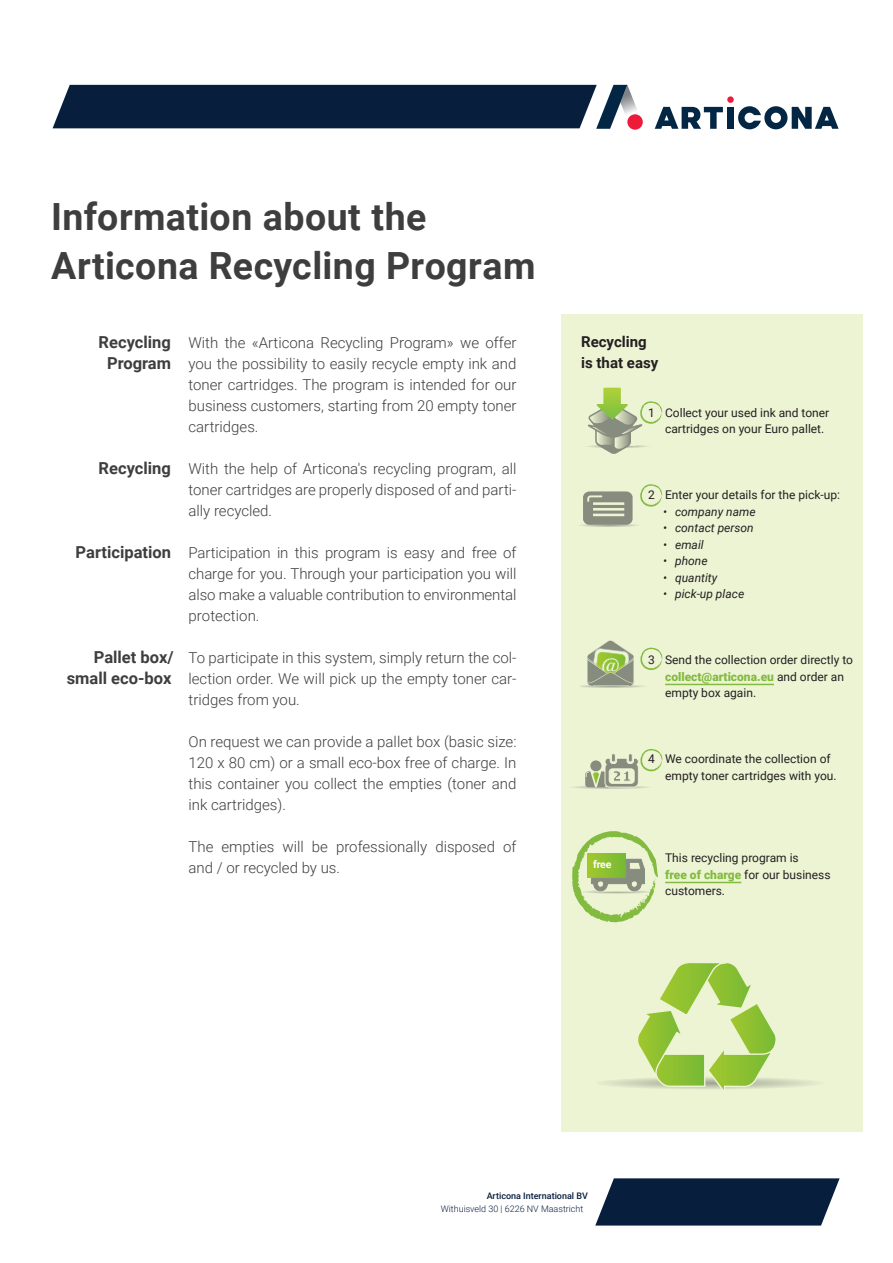
<style>
.page{position:relative;width:893px;height:1263px;background:#fff}
.page>*{position:absolute;margin:0;border:0;box-sizing:border-box;transform-origin:0 0}
.t1{font:700 37.5px/49.5px "Roboto";letter-spacing:.01em;color:#3e3e3f}
.t2{font:700 16.5px/21px "Roboto";color:#3e3e3f;text-align:center}
.t3{font:300 15px/21px "Roboto";color:#3e3e3f;text-align:justify}
.t4{font:700 15px/21px "Roboto";color:#231f20}
.t5{font:12px/16.5px "Roboto";color:#231f20}
.t6{font:italic 12px "Roboto";color:#231f20}
.t7{font:700 10.5px "Roboto";color:#fff}
.t8{font:300 9px "Roboto";color:#071e3d}
.t9{font:500 9px "Roboto";color:#071e3d}
.s1{font-weight:900;color:#82bb40}
</style>
<div class="page">
<svg style="left:595px;top:1178px;width:245px;height:47px;background:#1c314d"></svg>
<div style="left:727px;top:96px;width:7px;height:7px;background:#ed1a3a;border-radius:50%"></div>
<svg style="left:655px;top:107px;width:68px;height:22px"></svg>
<div style="left:727px;top:107px;width:7px;height:22px;background:#042645"></div>
<svg style="left:738px;top:106px;width:101px;height:23px"></svg>
<svg style="left:53px;top:85px;width:584px;height:44px;background:#1a2f4c"></svg>
<div style="left:627px;top:114px;width:16px;height:16px;background:#ed1a3a;border-radius:50%"></div>
<div style="left:561px;top:315px;width:302px;height:817px;background:#edf4d4"></div>
<svg style="left:580px;top:524px;width:58px;height:3px"></svg>
<svg style="left:583px;top:491px;width:50px;height:34px"></svg>
<svg style="left:587px;top:495px;width:15px;height:7px"></svg>
<hr style="left:593px;top:502px;width:31px;height:3px;background:#fff">
<hr style="left:593px;top:508px;width:31px;height:3px;background:#fff">
<hr style="left:593px;top:514px;width:31px;height:2px;background:#fff">
<svg style="left:587px;top:388px;width:75px;height:66px"></svg>
<svg style="left:640px;top:484px;width:22px;height:23px"></svg>
<svg style="left:580px;top:640px;width:83px;height:48px"></svg>
<svg style="left:572px;top:749px;width:91px;height:40px"></svg>
<svg style="left:572px;top:831px;width:86px;height:92px"></svg>
<svg style="left:602px;top:963px;width:213px;height:127px"></svg>
<hr style="left:665px;top:684px;width:109px;height:1px;background:#82bb40">
<hr style="left:665px;top:882px;width:76px;height:1px;background:#82bb40">
<h1 class="t1" style="left:51px;top:190px;width:486px">Information about the<br>Articona Recycling Program</h1>
<p class="t2" style="left:99px;top:331px;width:74px">Recycling<br>Program</p>
<p class="t2" style="left:99px;top:457px;width:74px">Recycling</p>
<p class="t2" style="left:76px;top:541px;width:97px">Participation</p>
<p class="t2" style="left:67px;top:646px;width:108px;text-align:right">Pallet box/ small eco-box</p>
<p class="t3" style="left:189px;top:332px;width:329px">With the «Articona Recycling Program» we offer you the possibility to easily recycle empty ink and toner cartridges. The program is intended for our business customers, starting from 20 empty toner cartridges.</p>
<p class="t3" style="left:189px;top:458px;width:329px">With the help of Articona's recycling program, all toner cartridges are properly disposed of and parti&shy;ally recycled.</p>
<p class="t3" style="left:189px;top:542px;width:329px">Participation in this program is easy and free of charge for you. Through your participation you will also make a valuable contribution to environmental protection.</p>
<p class="t3" style="left:189px;top:647px;width:329px">To participate in this system, simply return the col&shy;lection order. We will pick up the empty toner car&shy;tridges from you.</p>
<p class="t3" style="left:189px;top:731px;width:329px">On request we can provide a pallet box (basic size:<br>120 x 80 cm) or a small eco-box free of charge. In this container you collect the empties (toner and ink cartridges).</p>
<p class="t3" style="left:189px;top:836px;width:329px">The empties will be professionally disposed of and / or recycled by us.</p>
<p class="t4" style="left:581px;top:331px;width:79px">Recycling is that easy</p>
<p class="t5" style="left:665px;top:404px;width:166px;text-indent:-17px">1 Collect your used ink and toner cartridges on your Euro pallet.</p>
<p class="t5" style="left:648px;top:486px;width:193px">2 Enter your details for the pick-up:</p>
<p class="t6" style="left:663px;top:503px;width:94px">• company name</p>
<p class="t6" style="left:663px;top:519px;width:92px">• contact person</p>
<p class="t6" style="left:663px;top:536px;width:42px">• email</p>
<p class="t6" style="left:663px;top:552px;width:46px">• phone</p>
<p class="t6" style="left:663px;top:569px;width:56px">• quantity</p>
<p class="t6" style="left:663px;top:585px;width:83px">• pick-up place</p>
<p class="t5" style="left:665px;top:651px;width:189px;text-indent:-17px">3 Send the collection order directly to <span class="s1">collect@articona.eu</span> and order an empty box again.</p>
<p class="t7" style="left:593px;top:857px;width:20px">free</p>
<p class="t5" style="left:665px;top:750px;width:173px;text-indent:-17px">4 We coordinate the collection of empty toner cartridges with you.</p>
<p class="t5" style="left:665px;top:849px;width:167px">This recycling program is<br><span class="s1">free of charge</span> for our business customers.</p>
<p class="t9" style="left:487px;top:1189px;width:103px">Articona International BV</p>
<p class="t8" style="left:441px;top:1202px;width:144px">Withuisveld 30 | 6226 NV Maastricht</p>
</div>
